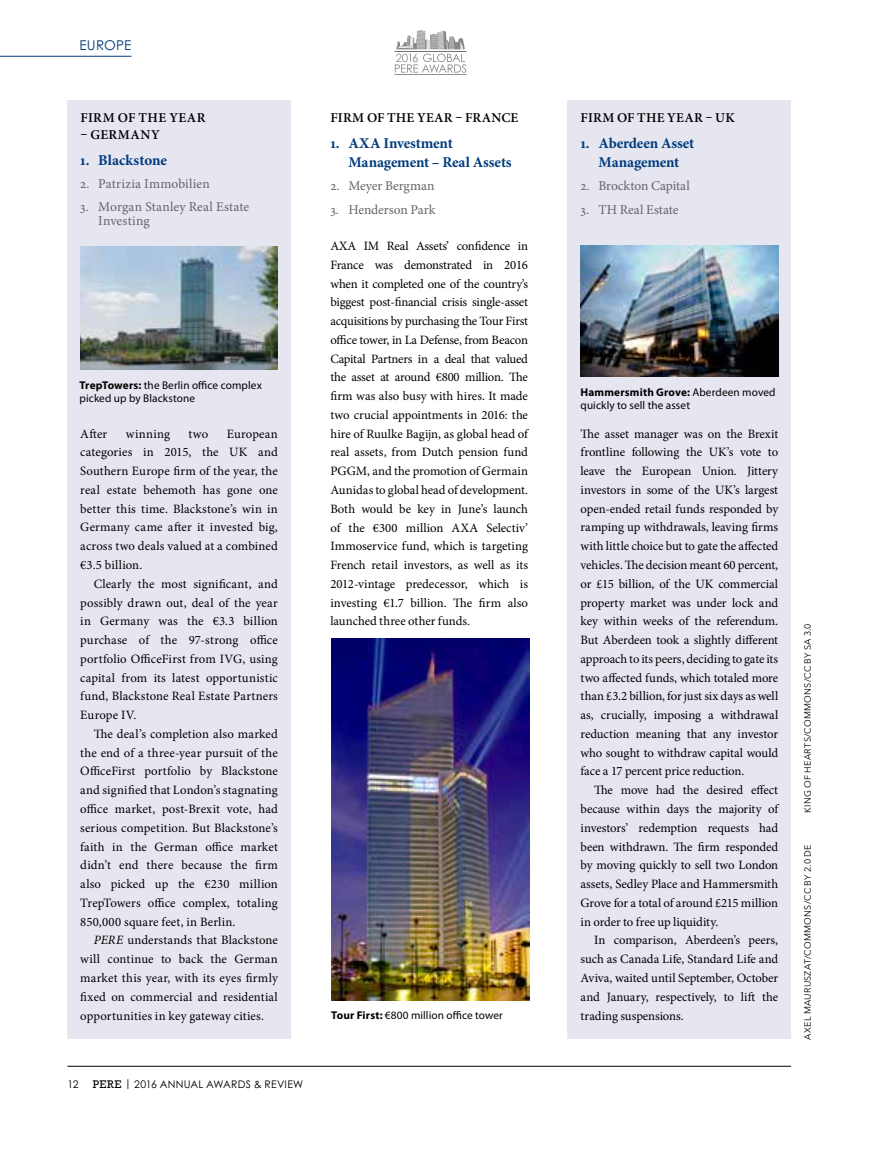
<style>
.page{position:relative;width:872px;height:1149px;background:#fff}
.page>*{position:absolute;margin:0;border:0;box-sizing:border-box;transform-origin:0 0}
.t1{font:700 15px/18.8px "Minion Pro";letter-spacing:-.01em;color:#003b7d;text-align:center}
.t2{font:13.5px/13.5px "Minion Pro";color:#646567}
.t3{font:600 13.5px "Minion Pro";letter-spacing:.025em;color:#000}
.t4{font:13.5px "Century Gothic Pro";letter-spacing:.02em;color:#003b7d}
.t5{font:12.75px/18.8px "Minion Pro";letter-spacing:.005em;color:#000;text-align:justify}
.t6{font:12.75px "Minion Pro";letter-spacing:.025em;color:#000}
.t7{font:11.4px "Century Gothic Pro";color:#87888a}
.t8{font:11.25px/13.2px "Myriad Pro";letter-spacing:.01em;color:#000}
.t9{font:10.5px "Century Gothic Pro";letter-spacing:.02em;color:#000}
.t10{font:9px "Avenir Next LT Pro";letter-spacing:.03em;color:#000}
.s1{font-weight:700}
.s2{font-style:italic}
.s3{font-family:"Rockwell Std";font-size:11.25px}
</style>
<div class="page">
<hr style="left:68px;top:1065px;width:723px;height:1px;background:#000">
<hr style="left:395px;top:75px;width:71px;height:1px;background:#707172">
<svg style="left:395px;top:30px;width:71px;height:43px"></svg>
<div style="left:568px;top:100px;width:223px;height:937px;background:#e5e6f0"></div>
<div style="left:68px;top:100px;width:223px;height:937px;background:#e5e6f0"></div>
<img style="left:80px;top:247px;width:198px;height:122px">
<img style="left:581px;top:245px;width:197px;height:131px">
<img style="left:331px;top:638px;width:198px;height:362px">
<hr style="left:0;top:56px;width:131px;height:1px;background:#003b7d">
<p class="t4" style="left:79px;top:37px;width:53px">EUROPE</p>
<p class="t7" style="left:412px;top:51px;width:8px">6</p>
<p class="t3" style="left:80px;top:109px;width:127px">FIRM OF THE YEAR</p>
<p class="t3" style="left:80px;top:125px;width:81px">– GERMANY</p>
<p class="t1" style="left:80px;top:150px;width:88px">1. Blackstone</p>
<p class="t2" style="left:80px;top:177px;width:131px">2. Patrizia Immobilien</p>
<p class="t2" style="left:98px;top:200px;width:153px;text-indent:-18px">3. Morgan Stanley Real Estate<br>Investing</p>
<p class="t3" style="left:330px;top:109px;width:189px">FIRM OF THE YEAR – FRANCE</p>
<p class="t1" style="left:348px;top:133px;width:165px;text-align:left;text-indent:-18px">1. AXA Investment<br>Management – Real Assets</p>
<p class="t2" style="left:330px;top:179px;width:106px">2. Meyer Bergman</p>
<p class="t2" style="left:330px;top:202px;width:106px">3. Henderson Park</p>
<p class="t5" style="left:330px;top:236px;width:199px">AXA IM Real Assets’ confidence in France was demonstrated in 2016 when it completed one of the country’s biggest post-financial crisis single-asset acquisitions by purchasing the Tour First office tower, in La Defense, from Beacon Capital Partners in a deal that valued the asset at around €800 million. The firm was also busy with hires. It made two crucial appointments in 2016: the hire of Ruulke Bagijn, as global head of real assets, from Dutch pension fund PGGM, and the promotion of Germain Aunidas to global head of development.<br>Both would be key in June’s launch of the €300 million AXA Selectiv’ Immoservice fund, which is targeting French retail investors, as well as its 2012-vintage predecessor, which is investing €1.7 billion. The firm also launched three other funds.</p>
<p class="t3" style="left:580px;top:109px;width:156px">FIRM OF THE YEAR – UK</p>
<p class="t1" style="left:580px;top:133px;width:115px">1. Aberdeen Asset<br>Management</p>
<p class="t2" style="left:580px;top:179px;width:111px">2. Brockton Capital</p>
<p class="t2" style="left:580px;top:202px;width:99px">3. TH Real Estate</p>
<p class="t8" style="left:80px;top:378px;width:184px"><span class="s1">TrepTowers:</span> the Berlin office complex picked up by Blackstone</p>
<p class="t8" style="left:580px;top:385px;width:196px"><span class="s1">Hammersmith Grove:</span> Aberdeen moved quickly to sell the asset</p>
<p class="t5" style="left:580px;top:424px;width:199px">The asset manager was on the Brexit frontline following the UK’s vote to leave the European Union. Jittery investors in some of the UK’s largest open-ended retail funds responded by ramping up withdrawals, leaving firms with little choice but to gate the affected vehicles. The decision meant 60 percent, or £15 billion, of the UK commercial property market was under lock and key within weeks of the referendum.<br>But Aberdeen took a slightly different approach to its peers, deciding to gate its two affected funds, which totaled more than £3.2 billion, for just six days as well as, crucially, imposing a withdrawal reduction meaning that any investor who sought to withdraw capital would face a 17 percent price reduction.</p>
<p class="t5" style="left:580px;top:780px;width:199px;text-indent:14px">The move had the desired effect because within days the majority of investors’ redemption requests had been withdrawn. The firm responded by moving quickly to sell two London assets, Sedley Place and Hammersmith Grove for a total of around £215 million in order to free up liquidity.</p>
<p class="t5" style="left:580px;top:930px;width:199px;text-indent:14px">In comparison, Aberdeen’s peers, such as Canada Life, Standard Life and Aviva, waited until September, October and January, respectively, to lift the trading suspensions.</p>
<p class="t5" style="left:80px;top:424px;width:29px">After</p>
<p class="t6" style="left:126px;top:425px;width:46px">winning</p>
<p class="t5" style="left:189px;top:424px;width:21px">two</p>
<p class="t5" style="left:80px;top:424px;width:199px;text-indent:146px">European categories in 2015, the UK and Southern Europe firm of the year, the real estate behemoth has gone one better this time. Blackstone’s win in Germany came after it invested big, across two deals valued at a combined €3.5 billion.</p>
<p class="t5" style="left:80px;top:574px;width:199px;text-indent:14px">Clearly the most significant, and possibly drawn out, deal of the year in Germany was the €3.3 billion purchase of the 97-strong office portfolio OfficeFirst from IVG, using capital from its latest opportunistic fund, Blackstone Real Estate Partners Europe IV.</p>
<p class="t5" style="left:80px;top:724px;width:199px;text-indent:14px">The deal’s completion also marked the end of a three-year pursuit of the OfficeFirst portfolio by Blackstone and signified that London’s stagnating office market, post-Brexit vote, had serious competition. But Blackstone’s faith in the German office market didn’t end there because the firm also picked up the €230 million TrepTowers office complex, totaling 850,000 square feet, in Berlin.</p>
<p class="t5" style="left:80px;top:930px;width:199px;text-indent:14px"><span class="s2">PERE</span> understands that Blackstone will continue to back the German market this year, with its eyes firmly fixed on commercial and residential opportunities in key gateway cities.</p>
<p class="t8" style="left:331px;top:1007px;width:173px"><span class="s1">Tour First:</span> €800 million office tower</p>
<p class="t9" style="left:68px;top:1077px;width:13px">12</p>
<p class="t9" style="left:93px;top:1077px;width:212px"><span class="s3">PERE</span> | 2016 ANNUAL AWARDS &amp; REVIEW</p>
<p class="t10" style="left:802px;top:812px;width:191px;rotate:-90deg">KING OF HEARTS/COMMONS/CC BY SA 3.0</p>
<p class="t10" style="left:802px;top:1039px;width:196px;rotate:-90deg">AXEL MAURUSZAT/COMMONS/CC BY 2.0 DE</p>
</div>
